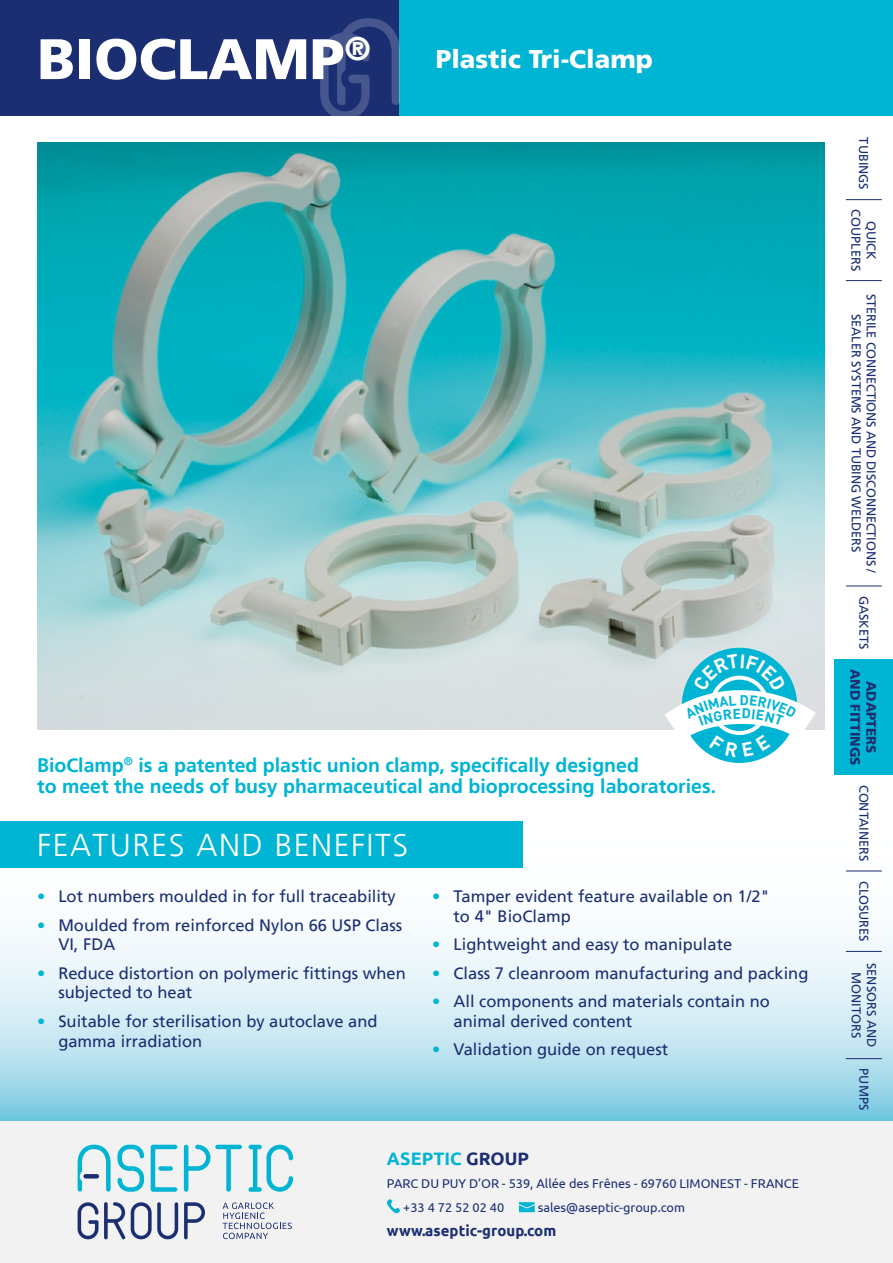
<style>
.page{position:relative;width:893px;height:1263px;background:#fff}
.page>*{position:absolute;margin:0;border:0;box-sizing:border-box;transform-origin:0 0}
.t1{font:900 57px "Frutiger LT";color:#fff}
.t2{font:300 31.5px "Frutiger LT";letter-spacing:.05em;color:#fff}
.t3{font:900 25.5px "Frutiger LT";color:#fff}
.t4{font:700 19.5px/21px "Frutiger LT";color:#00b4d3}
.t5{font:700 18px "Ubuntu";color:#00b4d3}
.t6{font:16.5px/19.8px "Frutiger LT";color:#1b2e72}
.t7{font:700 15px "Ubuntu";color:#1b2e72}
.t8{font:900 13.5px/16.2px "Frutiger LT";color:#1b2e72;text-align:center}
.t9{font:12.75px/15.3px "Frutiger LT";color:#1b2e72;text-align:center}
.t10{font:12.75px/23.7px "Ubuntu";color:#1b2e72}
.s1{color:#00b4d3}
.s2{color:#1b2e72}
</style>
<div class="page">
<img style="left:37px;top:142px;width:788px;height:587px">
<svg style="left:0;top:757px;width:893px;height:364px"></svg>
<div style="left:834px;top:659px;width:59px;height:116px;background:#00b4d3"></div>
<hr style="left:846px;top:280px;width:36px;height:1px;background:#1b2e72">
<hr style="left:846px;top:199px;width:36px;height:1px;background:#1b2e72">
<hr style="left:846px;top:586px;width:36px;height:1px;background:#1b2e72">
<hr style="left:846px;top:951px;width:36px;height:1px;background:#1b2e72">
<hr style="left:846px;top:871px;width:36px;height:1px;background:#1b2e72">
<hr style="left:846px;top:1058px;width:36px;height:1px;background:#1b2e72">
<div style="left:361px;top:0;width:532px;height:116px;background:#00b4d3"></div>
<div style="left:0;top:0;width:399px;height:116px;background:#1b2e72"></div>
<svg style="left:320px;top:18px;width:79px;height:98px"></svg>
<div style="left:0;top:1121px;width:893px;height:142px;background:#f2f2f2"></div>
<svg style="left:387px;top:1199px;width:13px;height:14px"></svg>
<svg style="left:519px;top:1202px;width:16px;height:10px"></svg>
<svg style="left:117px;top:1145px;width:27px;height:47px"></svg>
<svg style="left:151px;top:1145px;width:26px;height:47px"></svg>
<svg style="left:184px;top:1145px;width:58px;height:47px"></svg>
<svg style="left:249px;top:1145px;width:44px;height:47px"></svg>
<svg style="left:78px;top:1145px;width:33px;height:46px"></svg>
<svg style="left:78px;top:1202px;width:20px;height:37px"></svg>
<svg style="left:104px;top:1202px;width:74px;height:37px"></svg>
<svg style="left:184px;top:1202px;width:21px;height:37px"></svg>
<svg style="left:223px;top:1202px;width:69px;height:37px"></svg>
<div style="left:0;top:821px;width:522px;height:47px;background:#00b4d3"></div>
<div style="left:682px;top:648px;width:115px;height:115px;background:#00b4d3;border-radius:50%"></div>
<svg style="left:665px;top:654px;width:151px;height:103px"></svg>
<h1 class="t1" style="left:37px;top:25px;width:335px">BIOCLAMP<sup>®</sup></h1>
<h3 class="t3" style="left:436px;top:44px;width:219px">Plastic Tri-Clamp</h3>
<p class="t4" style="left:37px;top:755px;width:681px">BioClamp<sup>®</sup> is a patented plastic union clamp, specifically designed<br>to meet the needs of busy pharmaceutical and bioprocessing laboratories.</p>
<h2 class="t2" style="left:37px;top:827px;width:373px">FEATURES AND BENEFITS</h2>
<p class="t6" style="left:37px;top:887px;width:360px"><span class="s1">•</span> Lot numbers moulded in for full traceability</p>
<p class="t6" style="left:58px;top:915px;width:345px;text-indent:-21px"><span class="s1">•</span> Moulded from reinforced Nylon 66 USP Class<br>VI, FDA</p>
<p class="t6" style="left:58px;top:963px;width:349px;text-indent:-21px"><span class="s1">•</span> Reduce distortion on polymeric fittings when subjected to heat</p>
<p class="t6" style="left:58px;top:1011px;width:321px;text-indent:-21px"><span class="s1">•</span> Suitable for sterilisation by autoclave and gamma irradiation</p>
<p class="t6" style="left:454px;top:887px;width:318px;text-indent:-21px"><span class="s1">•</span> Tamper evident feature available on 1/2" to 4" BioClamp</p>
<p class="t6" style="left:432px;top:935px;width:301px"><span class="s1">•</span> Lightweight and easy to manipulate</p>
<p class="t6" style="left:432px;top:963px;width:378px"><span class="s1">•</span> Class 7 cleanroom manufacturing and packing</p>
<p class="t6" style="left:454px;top:991px;width:318px;text-indent:-21px"><span class="s1">•</span> All components and materials contain no animal derived content</p>
<p class="t6" style="left:432px;top:1039px;width:237px"><span class="s1">•</span> Validation guide on request</p>
<p class="t5" style="left:387px;top:1147px;width:144px">ASEPTIC <span class="s2">GROUP</span></p>
<p class="t10" style="left:403px;top:1172px;width:397px;text-indent:-16px">PARC DU PUY D’OR - 539, Allée des Frênes - 69760 LIMONEST - FRANCE +33 4 72 52 02 40</p>
<p class="t10" style="left:538px;top:1195px;width:149px">sales@aseptic-group.com</p>
<p class="t7" style="left:387px;top:1221px;width:171px">www.aseptic-group.com</p>
<p class="t9" style="left:871px;top:137px;width:54px;rotate:90deg">TUBINGS</p>
<p class="t9" style="left:879px;top:209px;width:63px;rotate:90deg">QUICK<br>COUPLERS</p>
<p class="t9" style="left:879px;top:294px;width:281px;rotate:90deg">STERILE CONNECTIONS AND DISCONNECTIONS /<br>SEALER SYSTEMS AND TUBING WELDERS</p>
<p class="t9" style="left:871px;top:596px;width:55px;rotate:90deg">GASKETS</p>
<p class="t8" style="left:879px;top:669px;width:98px;rotate:90deg">ADAPTERS<br>AND FITTINGS</p>
<p class="t9" style="left:871px;top:785px;width:78px;rotate:90deg">CONTAINERS</p>
<p class="t9" style="left:871px;top:881px;width:62px;rotate:90deg">CLOSURES</p>
<p class="t9" style="left:879px;top:963px;width:86px;rotate:90deg">SENSORS AND<br>MONITORS</p>
<p class="t9" style="left:871px;top:1068px;width:43px;rotate:90deg">PUMPS</p>
</div>
